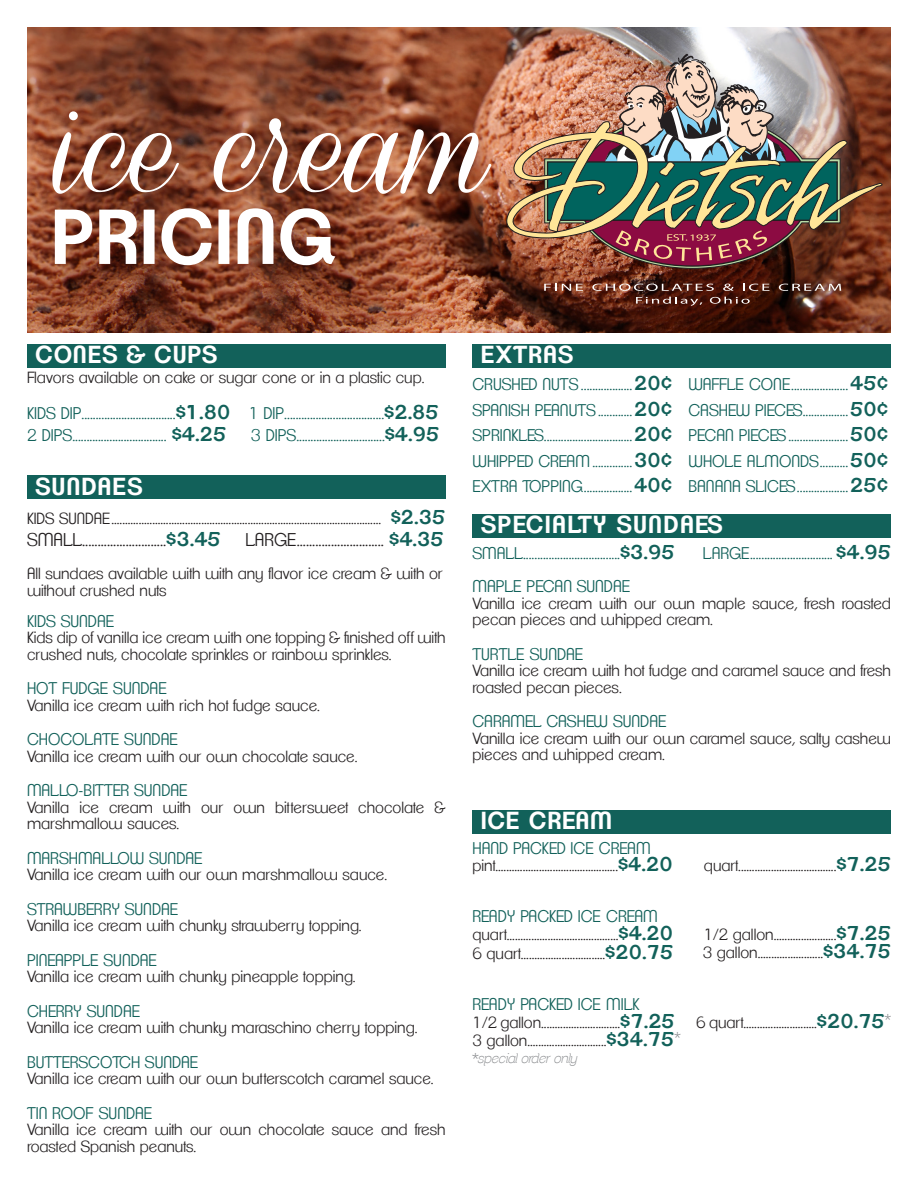
<style>
.page{position:relative;width:918px;height:1188px;background:#fff}
.page>*{position:absolute;margin:0;border:0;box-sizing:border-box;transform-origin:0 0}
.t1{font:600 24px "Clemente P Dak";letter-spacing:.04em;color:#fff}
.t2{font:300 18px "Clemente P Dae";color:#231f20}
.t3{font:300 16.5px/21.6px "Clemente P Dae";color:#12615a}
.t4{font:300 15.75px/16.5px "Clemente P Dae";color:#231f20}
.t5{font:italic 200 13.5px "Clemente P Dad";color:#86888b}
.s1{font-family:"Clemente P Dak";font-weight:600;font-size:19.5px}
.s2{font-family:"Clemente P Dak";font-weight:600;font-size:19.5px;color:#12615a}
.s3{font-family:"Clemente P Dad";font-weight:200;font-style:italic;font-size:19.5px;color:#86888b}
.s4{font-size:19.5px}
</style>
<div class="page">
<img style="left:27px;top:27px;width:864px;height:306px">
<svg style="left:55px;top:208px;width:280px;height:57px"></svg>
<div style="left:27px;top:344px;width:419px;height:24px;background:#12615a"></div>
<div style="left:472px;top:514px;width:419px;height:24px;background:#12615a"></div>
<div style="left:27px;top:476px;width:419px;height:23px;background:#12615a"></div>
<div style="left:472px;top:344px;width:419px;height:24px;background:#12615a"></div>
<svg style="left:544px;top:261px;width:297px;height:8px;background:#6b3327"></svg>
<img style="left:507px;top:54px;width:375px;height:207px">
<svg style="left:544px;top:284px;width:39px;height:7px"></svg>
<svg style="left:592px;top:284px;width:122px;height:7px"></svg>
<svg style="left:723px;top:284px;width:11px;height:7px"></svg>
<svg style="left:743px;top:284px;width:26px;height:7px"></svg>
<svg style="left:779px;top:284px;width:62px;height:7px"></svg>
<svg style="left:636px;top:297px;width:66px;height:9px"></svg>
<svg style="left:710px;top:297px;width:40px;height:7px"></svg>
<div style="left:472px;top:810px;width:419px;height:24px;background:#12615a"></div>
<svg style="left:52px;top:118px;width:439px;height:76px"></svg>
<div style="left:69px;top:111px;width:9px;height:9px;background:#fff;border-radius:50%"></div>
<p class="t1" style="left:35px;top:340px;width:184px">CONES &amp; CUPS</p>
<p class="t4" style="left:27px;top:370px;width:399px">Flavors available on cake or sugar cone or in a plastic cup.</p>
<p class="t3" style="left:27px;top:403px;width:413px">KIDS DIP.................................<span class="s1">$1.80</span> 1 DIP...................................<span class="s1">$2.85<br></span>2 DIPS................................. <span class="s1">$4.25</span></p>
<p class="t3" style="left:251px;top:424px;width:190px">3 DIPS...............................<span class="s1">$4.95</span></p>
<p class="t1" style="left:35px;top:472px;width:109px">SUNDAES</p>
<p class="t4" style="left:27px;top:511px;width:420px">KIDS SUNDAE ................................................................................................... <span class="s2">$2.35</span></p>
<p class="t2" style="left:27px;top:529px;width:195px">SMALL...........................<span class="s2">$3.45</span></p>
<p class="t2" style="left:245px;top:529px;width:200px">LARGE............................ <span class="s2">$4.35</span></p>
<p class="t4" style="left:27px;top:565px;width:418px">All sundaes available with with any flavor ice cream &amp; with or without crushed nuts</p>
<p class="t3" style="left:27px;top:610px;width:89px">KIDS SUNDAE</p>
<p class="t4" style="left:27px;top:629px;width:420px">Kids dip of vanilla ice cream with one topping &amp; finished off with crushed nuts, chocolate sprinkles or rainbow sprinkles.</p>
<p class="t3" style="left:27px;top:678px;width:142px">HOT FUDGE SUNDAE</p>
<p class="t4" style="left:27px;top:697px;width:294px">Vanilla ice cream with rich hot fudge sauce.</p>
<p class="t3" style="left:27px;top:729px;width:153px">CHOCOLATE SUNDAE</p>
<p class="t4" style="left:27px;top:748px;width:332px">Vanilla ice cream with our own chocolate sauce.</p>
<p class="t3" style="left:27px;top:780px;width:162px">MALLO-BITTER SUNDAE</p>
<p class="t4" style="left:27px;top:799px;width:420px">Vanilla ice cream with our own bittersweet chocolate &amp; marshmallow sauces.</p>
<p class="t3" style="left:27px;top:847px;width:177px">MARSHMALLOW SUNDAE</p>
<p class="t4" style="left:27px;top:866px;width:362px">Vanilla ice cream with our own marshmallow sauce.</p>
<p class="t3" style="left:27px;top:898px;width:153px">STRAWBERRY SUNDAE</p>
<p class="t4" style="left:27px;top:917px;width:336px">Vanilla ice cream with chunky strawberry topping.</p>
<p class="t3" style="left:27px;top:949px;width:132px">PINEAPPLE SUNDAE</p>
<p class="t4" style="left:27px;top:968px;width:330px">Vanilla ice cream with chunky pineapple topping.</p>
<p class="t3" style="left:27px;top:1000px;width:115px">CHERRY SUNDAE</p>
<p class="t4" style="left:27px;top:1019px;width:392px">Vanilla ice cream with chunky maraschino cherry topping.</p>
<p class="t3" style="left:27px;top:1051px;width:173px">BUTTERSCOTCH SUNDAE</p>
<p class="t4" style="left:27px;top:1070px;width:408px">Vanilla ice cream with our own butterscotch caramel sauce.</p>
<p class="t3" style="left:27px;top:1102px;width:127px">TIN ROOF SUNDAE</p>
<p class="t4" style="left:27px;top:1121px;width:420px">Vanilla ice cream with our own chocolate sauce and fresh roasted Spanish peanuts.</p>
<p class="t1" style="left:481px;top:340px;width:94px">EXTRAS</p>
<p class="t3" style="left:472px;top:373px;width:201px">CRUSHED NUTS ..................<span class="s1">20¢</span></p>
<p class="t3" style="left:472px;top:399px;width:201px">SPANISH PEANUTS............<span class="s1">20¢</span></p>
<p class="t3" style="left:472px;top:424px;width:201px">SPRINKLES...............................<span class="s1">20¢</span></p>
<p class="t3" style="left:472px;top:450px;width:201px">WHIPPED CREAM ..............<span class="s1">30¢</span></p>
<p class="t3" style="left:472px;top:475px;width:201px">EXTRA TOPPING.................<span class="s1">40¢</span></p>
<p class="t3" style="left:688px;top:373px;width:201px">WAFFLE CONE....................<span class="s1">45¢</span></p>
<p class="t3" style="left:688px;top:399px;width:201px">CASHEW PIECES................<span class="s1">50¢</span></p>
<p class="t3" style="left:688px;top:424px;width:201px">PECAN PIECES.....................<span class="s1">50¢</span></p>
<p class="t3" style="left:688px;top:450px;width:201px">WHOLE ALMONDS..........<span class="s1">50¢</span></p>
<p class="t3" style="left:688px;top:475px;width:201px">BANANA SLICES..................<span class="s1">25¢</span></p>
<p class="t1" style="left:481px;top:511px;width:243px">SPECIALTY SUNDAES</p>
<p class="t3" style="left:472px;top:542px;width:204px">SMALL..................................<span class="s1">$3.95</span></p>
<p class="t3" style="left:703px;top:542px;width:190px">LARGE............................. <span class="s1">$4.95</span></p>
<p class="t3" style="left:472px;top:575px;width:160px">MAPLE PECAN SUNDAE</p>
<p class="t4" style="left:472px;top:595px;width:420px">Vanilla ice cream with our own maple sauce, fresh roasted pecan pieces and whipped cream.</p>
<p class="t3" style="left:472px;top:643px;width:113px">TURTLE SUNDAE</p>
<p class="t4" style="left:472px;top:662px;width:420px">Vanilla ice cream with hot fudge and caramel sauce and fresh roasted pecan pieces.</p>
<p class="t3" style="left:472px;top:710px;width:196px">CARAMEL CASHEW SUNDAE</p>
<p class="t4" style="left:472px;top:730px;width:420px">Vanilla ice cream with our own caramel sauce, salty cashew pieces and whipped cream.</p>
<p class="t1" style="left:481px;top:806px;width:133px">ICE CREAM</p>
<p class="t3" style="left:472px;top:838px;width:180px">HAND PACKED ICE CREAM</p>
<p class="t4" style="left:472px;top:857px;width:202px">pint.............................................<span class="s2">$4.20</span></p>
<p class="t4" style="left:704px;top:857px;width:189px">quart....................................<span class="s2">$7.25</span></p>
<p class="t3" style="left:472px;top:905px;width:187px">READY PACKED ICE CREAM</p>
<p class="t4" style="left:472px;top:926px;width:202px">quart.........................................<span class="s2">$4.20</span></p>
<p class="t4" style="left:704px;top:926px;width:189px">1/2 gallon.......................<span class="s2">$7.25</span></p>
<p class="t4" style="left:472px;top:946px;width:202px">6 quart...............................<span class="s2">$20.75</span></p>
<p class="t4" style="left:703px;top:944px;width:190px">3 gallon........................<span class="s2">$34.75</span></p>
<p class="t3" style="left:472px;top:994px;width:169px">READY PACKED ICE MILK</p>
<p class="t4" style="left:472px;top:1015px;width:420px">1/2 gallon.............................<span class="s2">$7.25</span> 6 quart...........................<span class="s2">$20.75</span><span class="s3">*</span></p>
<p class="t4" style="left:472px;top:1033px;width:210px">3 gallon.............................<span class="s2">$34.75</span><span class="s3">*</span></p>
<p class="t5" style="left:472px;top:1050px;width:107px"><span class="s4">*</span>special order only</p>
</div>
